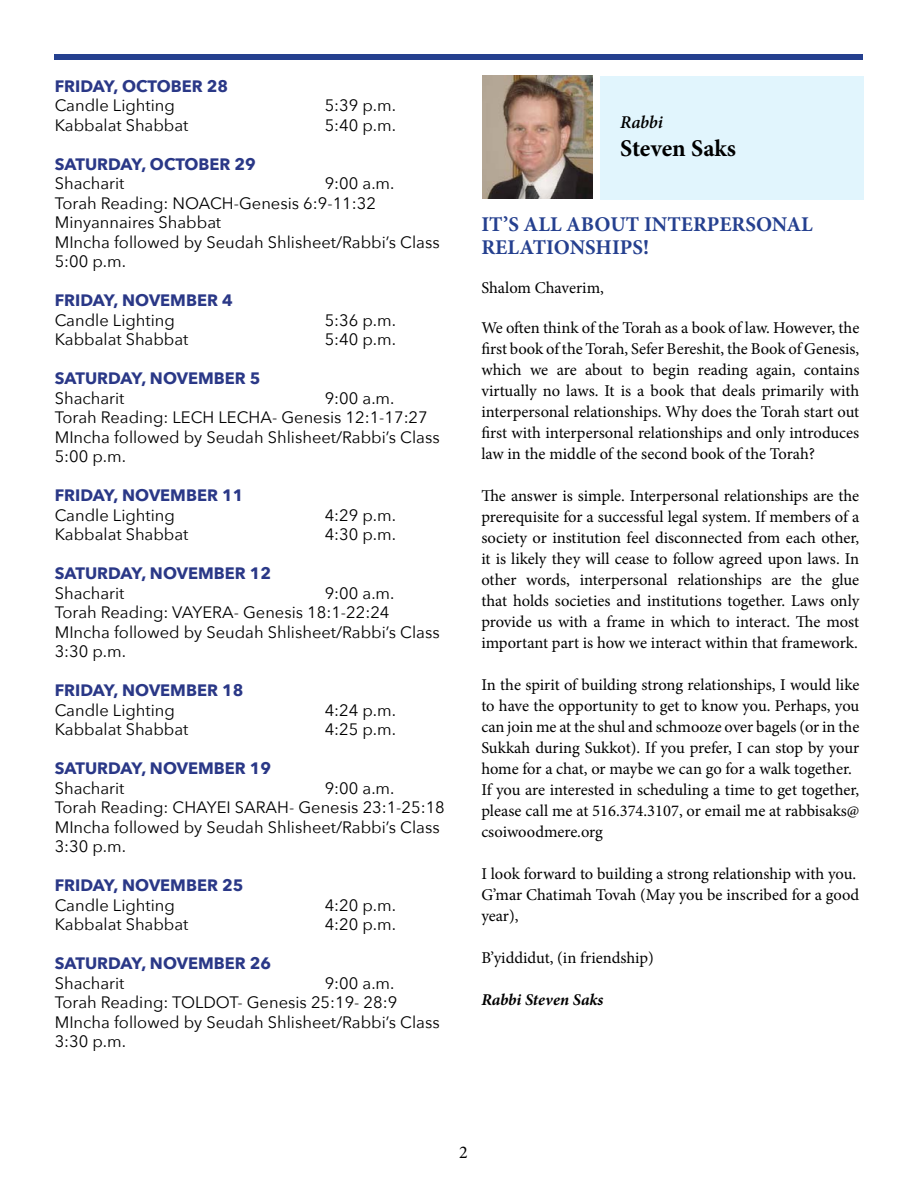
<style>
.page{position:relative;width:918px;height:1188px;background:#fff}
.page>*{position:absolute;margin:0;border:0;box-sizing:border-box;transform-origin:0 0}
.t1{font:700 24px "Minion Pro";color:#000}
.t2{font:700 21px/22.5px "Minion Pro";color:#25408f}
.t3{font:italic 600 18px "Minion Pro";letter-spacing:-.01em;color:#000}
.t4{font:18px "Minion Pro";color:#000}
.t5{font:16.5px/21px "Minion Pro";letter-spacing:-.005em;color:#000;text-align:justify}
.t6{font:16.5px/19.5px "Avenir Next";color:#000}
.t7{font:700 16.5px "Avenir Next";color:#2a3887}
.t8{font:italic 700 16.5px "Minion Pro";color:#000}
</style>
<div class="page">
<div style="left:55px;top:54px;width:808px;height:6px;background:#25408f"></div>
<img style="left:482px;top:75px;width:110px;height:124px">
<div style="left:600px;top:76px;width:264px;height:124px;background:#e1f5fd"></div>
<p class="t7" style="left:55px;top:71px;width:175px">FRIDAY, OCTOBER 28</p>
<p class="t6" style="left:55px;top:95px;width:122px">Candle Lighting</p>
<p class="t6" style="left:325px;top:95px;width:73px">5:39 p.m.</p>
<p class="t6" style="left:55px;top:114px;width:135px">Kabbalat Shabbat</p>
<p class="t6" style="left:325px;top:114px;width:73px">5:40 p.m.</p>
<p class="t7" style="left:55px;top:150px;width:203px">SATURDAY, OCTOBER 29</p>
<p class="t6" style="left:55px;top:173px;width:71px">Shacharit</p>
<p class="t6" style="left:55px;top:173px;width:386px;text-indent:270px">9:00 a.m.<br>Torah Reading: NOACH-Genesis 6:9-11:32<br>Minyannaires Shabbat<br>MIncha followed by Seudah Shlisheet/Rabbi’s Class<br>5:00 p.m.</p>
<p class="t7" style="left:55px;top:286px;width:180px">FRIDAY, NOVEMBER 4</p>
<p class="t6" style="left:55px;top:309px;width:122px">Candle Lighting</p>
<p class="t6" style="left:325px;top:309px;width:73px">5:36 p.m.</p>
<p class="t6" style="left:55px;top:329px;width:135px">Kabbalat Shabbat</p>
<p class="t6" style="left:325px;top:329px;width:73px">5:40 p.m.</p>
<p class="t7" style="left:55px;top:364px;width:207px">SATURDAY, NOVEMBER 5</p>
<p class="t6" style="left:55px;top:387px;width:71px">Shacharit</p>
<p class="t6" style="left:55px;top:387px;width:386px;text-indent:270px">9:00 a.m.<br>Torah Reading: LECH LECHA- Genesis 12:1-17:27<br>MIncha followed by Seudah Shlisheet/Rabbi’s Class<br>5:00 p.m.</p>
<p class="t7" style="left:55px;top:481px;width:190px">FRIDAY, NOVEMBER 11</p>
<p class="t6" style="left:55px;top:504px;width:122px">Candle Lighting</p>
<p class="t6" style="left:325px;top:504px;width:73px">4:29 p.m.</p>
<p class="t6" style="left:55px;top:524px;width:135px">Kabbalat Shabbat</p>
<p class="t6" style="left:325px;top:524px;width:73px">4:30 p.m.</p>
<p class="t7" style="left:55px;top:559px;width:218px">SATURDAY, NOVEMBER 12</p>
<p class="t6" style="left:55px;top:582px;width:71px">Shacharit</p>
<p class="t6" style="left:55px;top:582px;width:386px;text-indent:270px">9:00 a.m.<br>Torah Reading: VAYERA- Genesis 18:1-22:24<br>MIncha followed by Seudah Shlisheet/Rabbi’s Class<br>3:30 p.m.</p>
<p class="t7" style="left:55px;top:676px;width:190px">FRIDAY, NOVEMBER 18</p>
<p class="t6" style="left:55px;top:699px;width:122px">Candle Lighting</p>
<p class="t6" style="left:325px;top:699px;width:73px">4:24 p.m.</p>
<p class="t6" style="left:55px;top:719px;width:135px">Kabbalat Shabbat</p>
<p class="t6" style="left:325px;top:719px;width:73px">4:25 p.m.</p>
<p class="t7" style="left:55px;top:754px;width:218px">SATURDAY, NOVEMBER 19</p>
<p class="t6" style="left:55px;top:777px;width:71px">Shacharit</p>
<p class="t6" style="left:55px;top:777px;width:392px;text-indent:270px">9:00 a.m.<br>Torah Reading: CHAYEI SARAH- Genesis 23:1-25:18<br>MIncha followed by Seudah Shlisheet/Rabbi’s Class<br>3:30 p.m.</p>
<p class="t7" style="left:55px;top:871px;width:190px">FRIDAY, NOVEMBER 25</p>
<p class="t6" style="left:55px;top:894px;width:122px">Candle Lighting</p>
<p class="t6" style="left:325px;top:894px;width:73px">4:20 p.m.</p>
<p class="t6" style="left:55px;top:914px;width:135px">Kabbalat Shabbat</p>
<p class="t6" style="left:325px;top:914px;width:73px">4:20 p.m.</p>
<p class="t7" style="left:55px;top:949px;width:218px">SATURDAY, NOVEMBER 26</p>
<p class="t6" style="left:55px;top:973px;width:71px">Shacharit</p>
<p class="t6" style="left:55px;top:973px;width:386px;text-indent:270px">9:00 a.m.<br>Torah Reading: TOLDOT- Genesis 25:19- 28:9<br>MIncha followed by Seudah Shlisheet/Rabbi’s Class<br>3:30 p.m.</p>
<p class="t3" style="left:620px;top:109px;width:44px">Rabbi</p>
<h1 class="t1" style="left:620px;top:132px;width:117px">Steven Saks</h1>
<p class="t2" style="left:481px;top:213px;width:333px">IT’S ALL ABOUT INTERPERSONAL<br>RELATIONSHIPS!</p>
<p class="t5" style="left:481px;top:277px;width:124px">Shalom Chaverim,</p>
<p class="t5" style="left:481px;top:318px;width:380px">We often think of the Torah as a book of law. However, the first book of the Torah, Sefer Bereshit, the Book of Genesis, which we are about to begin reading again, contains virtually no laws. It is a book that deals primarily with interpersonal relationships. Why does the Torah start out first with interpersonal relationships and only introduces law in the middle of the second book of the Torah?</p>
<p class="t5" style="left:481px;top:486px;width:380px">The answer is simple. Interpersonal relationships are the prerequisite for a successful legal system. If members of a society or institution feel disconnected from each other, it is likely they will cease to follow agreed upon laws. In other words, interpersonal relationships are the glue that holds societies and institutions together. Laws only provide us with a frame in which to interact. The most important part is how we interact within that framework.</p>
<p class="t5" style="left:481px;top:675px;width:380px;text-align:left">In the spirit of building strong relationships, I would like to have the opportunity to get to know you. Perhaps, you can join me at the shul and schmooze over bagels (or in the Sukkah during Sukkot). If you prefer, I can stop by your home for a chat, or maybe we can go for a walk together.<br>If you are interested in scheduling a time to get together, please call me at 516.374.3107, or email me at rabbisaks@ csoiwoodmere.org</p>
<p class="t5" style="left:481px;top:864px;width:379px;text-align:left">I look forward to building a strong relationship with you.<br>G’mar Chatimah Tovah (May you be inscribed for a good year),</p>
<p class="t5" style="left:481px;top:948px;width:174px">B’yiddidut, (in friendship)</p>
<p class="t8" style="left:481px;top:988px;width:123px">Rabbi Steven Saks</p>
<p class="t4" style="left:459px;top:1140px;width:10px">2</p>
</div>
